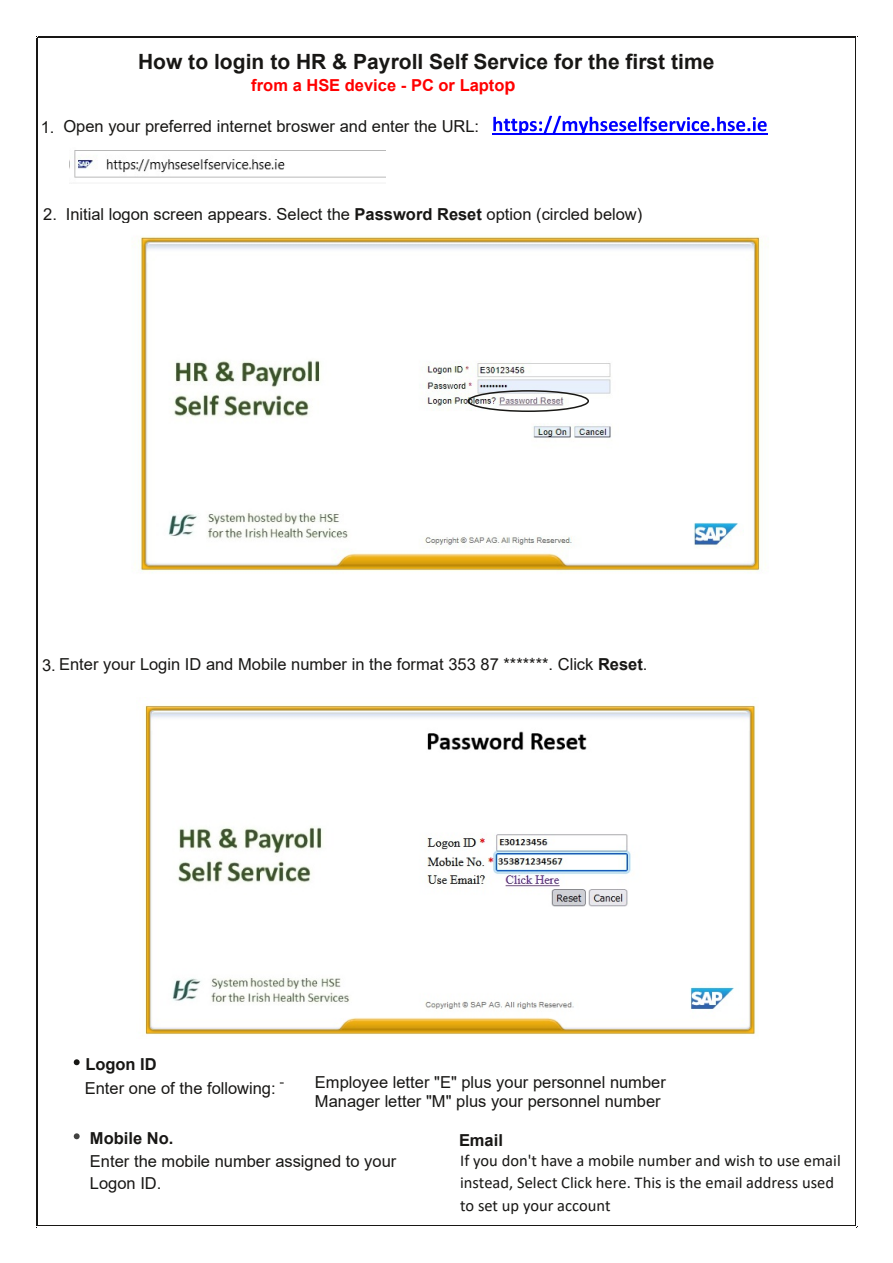
<style>
.page{position:relative;width:893px;height:1263px;background:#fff}
.page>*{position:absolute;margin:0;border:0;box-sizing:border-box;transform-origin:0 0}
.t1{font:700 21px "Arial";color:#181715}
.t2{font:16.5px/22.5px "Arial";color:#181715}
.t3{font:16.5px/22.5px "Calibri";color:#181715}
.t4{font:700 16.5px "Arial";color:#f00}
.t5{font:700 16.5px "Arial";color:#181715}
.s1{font-size:18px}
.s2{font-weight:700}
</style>
<div class="page">
<svg style="left:493px;top:116px;width:274px;height:17px"></svg>
<hr style="left:492px;top:133px;width:276px;height:2px;background:#00f">
<svg style="left:74px;top:1059px;width:6px;height:6px"></svg>
<svg style="left:74px;top:1133px;width:6px;height:6px"></svg>
<img style="left:74px;top:150px;width:309px;height:28px">
<hr style="left:38px;top:36px;width:817px;height:1px;background:#181715">
<hr style="left:38px;top:37px;width:817px;height:1px;background:#181715">
<hr style="left:36px;top:38px;width:1px;height:1187px;background:#181715">
<hr style="left:37px;top:38px;width:1px;height:1187px;background:#181715">
<hr style="left:855px;top:38px;width:1px;height:1187px;background:#181715">
<hr style="left:38px;top:1225px;width:817px;height:1px;background:#181715">
<img style="left:135px;top:236px;width:631px;height:336px">
<img style="left:145px;top:705px;width:611px;height:330px">
<div style="left:468px;top:390px;width:121px;height:22px;border:2px solid #181715;border-radius:50%"></div>
<p class="t2" style="left:41px;top:116px;width:15px">1.</p>
<p class="t1" style="left:138px;top:50px;width:578px">How to login to HR &amp; Payroll Self Service for the first time</p>
<p class="t4" style="left:251px;top:76px;width:266px">from a HSE device - PC or Lapto<span class="s1">p</span></p>
<p class="t2" style="left:63px;top:115px;width:417px">Open your preferred internet broswer and enter the URL:</p>
<p class="t2" style="left:43px;top:203px;width:15px">2.</p>
<p class="t2" style="left:66px;top:203px;width:578px">Initial logon screen appears. Select the <span class="s2">Password Reset</span> option (circled below)</p>
<p class="t2" style="left:42px;top:653px;width:607px">3. Enter your Login ID and Mobile number in the format 353 87 *******. Click <span class="s2">Reset</span>.</p>
<p class="t5" style="left:85px;top:1055px;width:73px">Logon ID</p>
<p class="t2" style="left:315px;top:1072px;width:352px;line-height:19.5px">Employee letter "E" plus your personnel number<br>Manager letter "M" plus your personnel number</p>
<p class="t5" style="left:459px;top:1131px;width:46px">Email</p>
<p class="t2" style="left:85px;top:1077px;width:192px">Enter one of the following:</p>
<p class="t5" style="left:90px;top:1129px;width:85px">Mobile No.</p>
<p class="t2" style="left:90px;top:1149px;width:308px">Enter the mobile number assigned to your<br>Logon ID.</p>
<p class="t3" style="left:460px;top:1150px;width:382px">If you don't have a mobile number and wish to use email instead, Select Click here. This is the email address used to set up your account</p>
</div>
